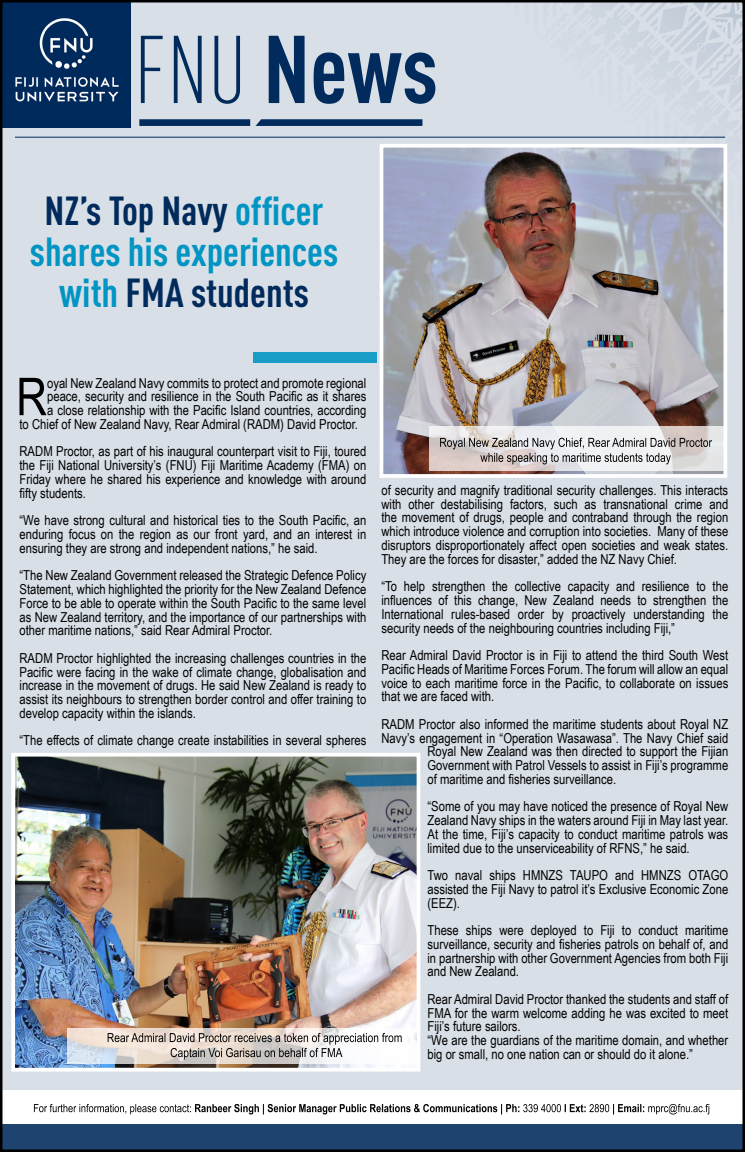
<style>
.page{position:relative;width:745px;height:1152px;background:#fff}
.page>*{position:absolute;margin:0;border:0;box-sizing:border-box;transform-origin:0 0}
.t1{font:700 94.5px "FFDIN Pro Cond";color:#002b5c}
.t2{font:52.12px "Arial Narrow";color:#000}
.t3{font:700 40px/41.2px "FFDIN Pro Cond";color:#0095c3;text-align:center}
.t4{font:13.75px/13.8px "Arial Narrow";color:#000;text-align:justify}
.s1{font-weight:300}
.s2{color:#002b5c}
</style>
<div class="page">
<svg style="left:0;top:1124px;width:742px;height:28px;background:#1a3c63"></svg>
<div style="left:0;top:0;width:744px;height:1089px;background:#d9dfe7"></div>
<svg style="left:502px;top:0;width:243px;height:240px"></svg>
<svg style="left:255px;top:119px;width:167px;height:7px"></svg>
<div style="left:139px;top:119px;width:111px;height:7px;background:#002b5c"></div>
<hr style="left:15px;top:137px;width:709px;height:1px;background:#002b5c">
<img style="left:16px;top:758px;width:399px;height:308px">
<div style="left:11px;top:753px;width:409px;height:318px;border:4px solid #fff"></div>
<div style="left:253px;top:352px;width:124px;height:11px;background:#189dc7"></div>
<img style="left:384px;top:149px;width:337px;height:324px">
<div style="left:379px;top:144px;width:347px;height:334px;border:4px solid #fff"></div>
<img style="left:3px;top:3px;width:127px;height:125px">
<svg style="left:429px;top:426px;width:295px;height:45px"></svg>
<svg style="left:68px;top:1028px;width:349px;height:35px;background:#e9e4e2"></svg>
<svg style="left:34px;top:1104px;width:674px;height:10px"></svg>
<svg style="left:108px;top:1033px;width:293px;height:26px;background:#c7c1bc"></svg>
<svg style="left:440px;top:438px;width:271px;height:26px;background:#bcb9b9"></svg>
<h1 class="t1" style="left:134px;top:-2px;width:305px"><span class="s1">FNU</span> News</h1>
<h3 class="t3" style="left:30px;top:186px;width:310px"><span class="s2">NZ’s Top Navy</span> officer shares his experiences with <span class="s2">FMA students</span></h3>
<h2 class="t2" style="left:16px;top:358px;width:32px">R</h2>
<p class="t4" style="left:47px;top:375px;width:320px">oyal New Zealand Navy commits to protect and promote regional</p>
<p class="t4" style="left:47px;top:389px;width:320px">peace, security and resilience in the South Pacific as it shares</p>
<p class="t4" style="left:47px;top:403px;width:320px">a close relationship with the Pacific Island countries, according</p>
<p class="t4" style="left:19px;top:417px;width:340px">to Chief of New Zealand Navy, Rear Admiral (RADM) David Proctor.</p>
<p class="t4" style="left:19px;top:444px;width:348px">RADM Proctor, as part of his inaugural counterpart visit to Fiji, toured the Fiji National University’s (FNU) Fiji Maritime Academy (FMA) on Friday where he shared his experience and knowledge with around fifty students.</p>
<p class="t4" style="left:19px;top:513px;width:348px">“We have strong cultural and historical ties to the South Pacific, an enduring focus on the region as our front yard, and an interest in ensuring they are strong and independent nations,” he said.</p>
<p class="t4" style="left:19px;top:568px;width:348px">“The New Zealand Government released the Strategic Defence Policy Statement, which highlighted the priority for the New Zealand Defence Force to be able to operate within the South Pacific to the same level as New Zealand territory, and the importance of our partnerships with other maritime nations,” said Rear Admiral Proctor.</p>
<p class="t4" style="left:19px;top:650px;width:348px">RADM Proctor highlighted the increasing challenges countries in the Pacific were facing in the wake of climate change, globalisation and increase in the movement of drugs. He said New Zealand is ready to assist its neighbours to strengthen border control and offer training to develop capacity within the islands.</p>
<p class="t4" style="left:19px;top:733px;width:348px">“The effects of climate change create instabilities in several spheres</p>
<p class="t4" style="left:381px;top:483px;width:348px">of security and magnify traditional security challenges. This interacts with other destabilising factors, such as transnational crime and the movement of drugs, people and contraband through the region which introduce violence and corruption into societies. Many of these disruptors disproportionately affect open societies and weak states.<br>They are the forces for disaster,” added the NZ Navy Chief.</p>
<p class="t4" style="left:381px;top:579px;width:348px">“To help strengthen the collective capacity and resilience to the influences of this change, New Zealand needs to strengthen the International rules-based order by proactively understanding the security needs of the neighbouring countries including Fiji,”</p>
<p class="t4" style="left:381px;top:648px;width:348px">Rear Admiral David Proctor is in Fiji to attend the third South West Pacific Heads of Maritime Forces Forum. The forum will allow an equal voice to each maritime force in the Pacific, to collaborate on issues that we are faced with.</p>
<p class="t4" style="left:381px;top:716px;width:348px">RADM Proctor also informed the maritime students about Royal NZ</p>
<p class="t4" style="left:381px;top:730px;width:348px">Navy’s engagement in “Operation Wasawasa”. The Navy Chief said</p>
<p class="t4" style="left:427px;top:744px;width:302px">Royal New Zealand was then directed to support the Fijian</p>
<p class="t4" style="left:427px;top:758px;width:302px">Government with Patrol Vessels to assist in Fiji’s programme</p>
<p class="t4" style="left:427px;top:771px;width:190px">of maritime and fisheries surveillance.</p>
<p class="t4" style="left:427px;top:799px;width:302px">“Some of you may have noticed the presence of Royal New Zealand Navy ships in the waters around Fiji in May last year.<br>At the time, Fiji’s capacity to conduct maritime patrols was limited due to the unserviceability of RFNS,” he said.</p>
<p class="t4" style="left:427px;top:868px;width:302px">Two naval ships HMNZS TAUPO and HMNZS OTAGO assisted the Fiji Navy to patrol it’s Exclusive Economic Zone (EEZ).</p>
<p class="t4" style="left:427px;top:923px;width:302px">These ships were deployed to Fiji to conduct maritime surveillance, security and fisheries patrols on behalf of, and in partnership with other Government Agencies from both Fiji and New Zealand.</p>
<p class="t4" style="left:427px;top:991px;width:302px;text-align:left">Rear Admiral David Proctor thanked the students and staff of FMA for the warm welcome adding he was excited to meet Fiji’s future sailors.<br>“We are the guardians of the maritime domain, and whether big or small, no one nation can or should do it alone.”</p>
</div>
